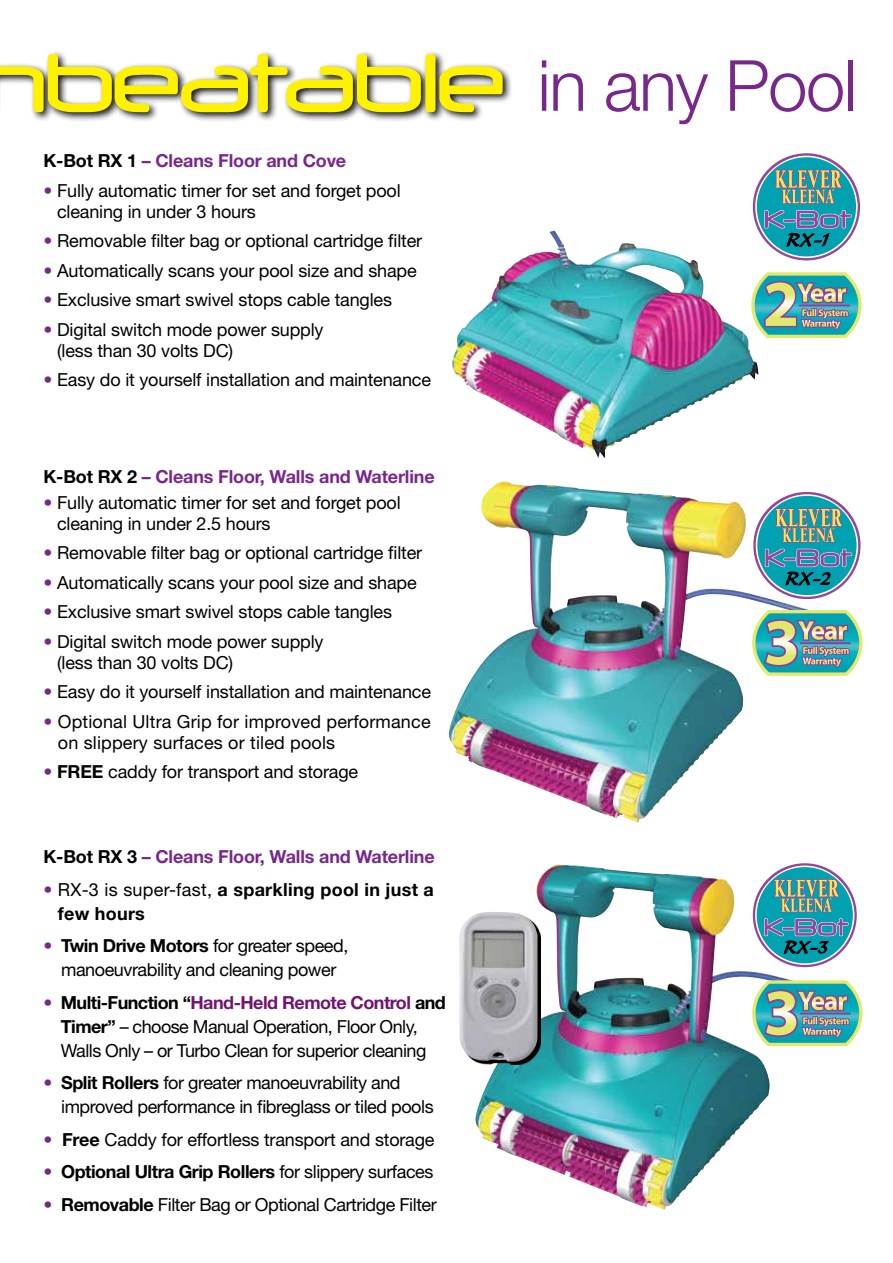
<style>
.page{position:relative;width:893px;height:1263px;background:#fff}
.page>*{position:absolute;margin:0;border:0;box-sizing:border-box;transform-origin:0 0}
.t1{font:97.65px "Neuropol";letter-spacing:-.02em;color:#fff200}
.t2{font:18px/21px "Helvetica Neue";letter-spacing:-.01em;color:#000}
.t3{font:18px/24px "Helvetica Neue";letter-spacing:-.03em;color:#000;text-align:center}
.t4{font:700 18px "Helvetica Neue";letter-spacing:-.01em;color:#78288b}
.t5{font:18px/21px "Helvetica Neue";letter-spacing:.01em;color:#000}
.t6{font:700 18px/24px "Helvetica Neue";letter-spacing:.015em;color:#000}
.t7{font:700 18px "Helvetica Neue";letter-spacing:-.025em;color:#000}
.s1{font-family:"Helvetica Neue";font-weight:300;font-size:70.5px;color:#78288b}
.s2{color:#000}
.s3{color:#78288b}
.s4{font-weight:700}
.s5{font-weight:400;color:#78288b}
.s6{font-weight:400}
.s7{font-weight:700;color:#711471}
</style>
<div class="page">
<img style="left:448px;top:482px;width:374px;height:340px">
<img style="left:452px;top:243px;width:246px;height:215px">
<svg style="left:753px;top:492px;width:107px;height:107px"></svg>
<svg style="left:756px;top:494px;width:102px;height:103px"></svg>
<div style="left:757px;top:496px;width:99px;height:99px;background:#00a2b2;border-radius:50%"></div>
<svg style="left:764px;top:508px;width:88px;height:77px"></svg>
<svg style="left:753px;top:153px;width:107px;height:107px"></svg>
<svg style="left:755px;top:156px;width:103px;height:102px"></svg>
<div style="left:757px;top:157px;width:99px;height:99px;background:#00a2b2;border-radius:50%"></div>
<svg style="left:774px;top:169px;width:68px;height:35px"></svg>
<svg style="left:764px;top:210px;width:88px;height:37px"></svg>
<div style="left:0;top:50px;width:513px;height:72px;background:#000;opacity:.95"></div>
<svg style="left:750px;top:608px;width:113px;height:73px"></svg>
<svg style="left:751px;top:272px;width:111px;height:66px;background:#7eb7a7"></svg>
<img style="left:475px;top:870px;width:356px;height:339px">
<svg style="left:475px;top:915px;width:66px;height:150px"></svg>
<img style="left:460px;top:912px;width:78px;height:151px">
<svg style="left:750px;top:979px;width:113px;height:73px"></svg>
<svg style="left:753px;top:863px;width:104px;height:104px"></svg>
<svg style="left:755px;top:865px;width:99px;height:100px"></svg>
<div style="left:757px;top:867px;width:96px;height:96px;background:#00a2b2;border-radius:50%"></div>
<svg style="left:774px;top:879px;width:65px;height:33px"></svg>
<svg style="left:764px;top:918px;width:85px;height:36px"></svg>
<svg style="left:484px;top:230px;width:98px;height:14px"></svg>
<h1 class="t1" style="left:-22px;top:31px;width:881px">nbeatable <span class="s1">in any Pool</span></h1>
<p class="t4" style="left:43px;top:150px;width:304px"><span class="s2">K-Bot RX 1</span> – Cleans Floor and Cove</p>
<p class="t2" style="left:57px;top:180px;width:345px;text-indent:-14px"><span class="s3">•</span> Fully automatic timer for set and forget pool cleaning in under 3 hours</p>
<p class="t2" style="left:43px;top:230px;width:380px"><span class="s3">•</span> Removable filter bag or optional cartridge filter</p>
<p class="t2" style="left:43px;top:260px;width:375px"><span class="s3">•</span> Automatically scans your pool size and shape</p>
<p class="t2" style="left:43px;top:289px;width:350px"><span class="s3">•</span> Exclusive smart swivel stops cable tangles</p>
<p class="t2" style="left:57px;top:319px;width:268px;text-indent:-14px"><span class="s3">•</span> Digital switch mode power supply (less than 30 volts DC)</p>
<p class="t2" style="left:43px;top:369px;width:389px"><span class="s3">•</span> Easy do it yourself installation and maintenance</p>
<p class="t4" style="left:43px;top:466px;width:393px"><span class="s2">K-Bot RX 2</span> – Cleans Floor, Walls and Waterline</p>
<p class="t2" style="left:57px;top:491px;width:345px;text-indent:-14px"><span class="s3">•</span> Fully automatic timer for set and forget pool cleaning in under 2.5 hours</p>
<p class="t2" style="left:43px;top:542px;width:380px"><span class="s3">•</span> Removable filter bag or optional cartridge filter</p>
<p class="t2" style="left:43px;top:571px;width:375px"><span class="s3">•</span> Automatically scans your pool size and shape</p>
<p class="t2" style="left:43px;top:601px;width:350px"><span class="s3">•</span> Exclusive smart swivel stops cable tangles</p>
<p class="t2" style="left:57px;top:630px;width:268px;text-indent:-14px"><span class="s3">•</span> Digital switch mode power supply (less than 30 volts DC)</p>
<p class="t2" style="left:43px;top:681px;width:389px"><span class="s3">•</span> Easy do it yourself installation and maintenance</p>
<p class="t5" style="left:58px;top:710px;width:374px;text-indent:-14px"><span class="s3">•</span> Optional Ultra Grip for improved performance on slippery surfaces or tiled pools</p>
<p class="t2" style="left:43px;top:761px;width:316px"><span class="s3">•</span> <span class="s4">FREE</span> caddy for transport and storage</p>
<p class="t4" style="left:43px;top:846px;width:393px"><span class="s2">K-Bot RX 3</span> – Cleans Floor, Walls and Waterline</p>
<p class="t6" style="left:58px;top:877px;width:378px;text-indent:-14px"><span class="s5">•</span> <span class="s6">RX-3 is super-fast,</span> a sparkling pool in just a few hours</p>
<p class="t2" style="left:43px;top:934px;width:306px;line-height:24px;text-align:center"><span class="s3">•</span> <span class="s4">Twin Drive Motors</span> for greater speed, manoeuvrability and cleaning power</p>
<p class="t3" style="left:43px;top:990px;width:404px"><span class="s3">•</span> <span class="s4">Multi-Function “</span><span class="s7">Hand-Held Remote Control</span> <span class="s4">and<br>Timer”</span> – choose Manual Operation, Floor Only,<br>Walls Only – or Turbo Clean for superior cleaning</p>
<p class="t2" style="left:61px;top:1071px;width:374px;line-height:24px;text-indent:-18px"><span class="s3">•</span> <span class="s4">Split Rollers</span> for greater manoeuvrability and improved performance in fibreglass or tiled pools</p>
<p class="t2" style="left:43px;top:1129px;width:393px"><span class="s3">•</span> <span class="s4">Free</span> Caddy for effortless transport and storage</p>
<p class="t7" style="left:43px;top:1161px;width:391px"><span class="s5">•</span> Optional Ultra Grip Rollers <span class="s6">for slippery surfaces</span></p>
<p class="t2" style="left:43px;top:1194px;width:395px"><span class="s3">•</span> <span class="s4">Removable</span> Filter Bag or Optional Cartridge Filter</p>
</div>
